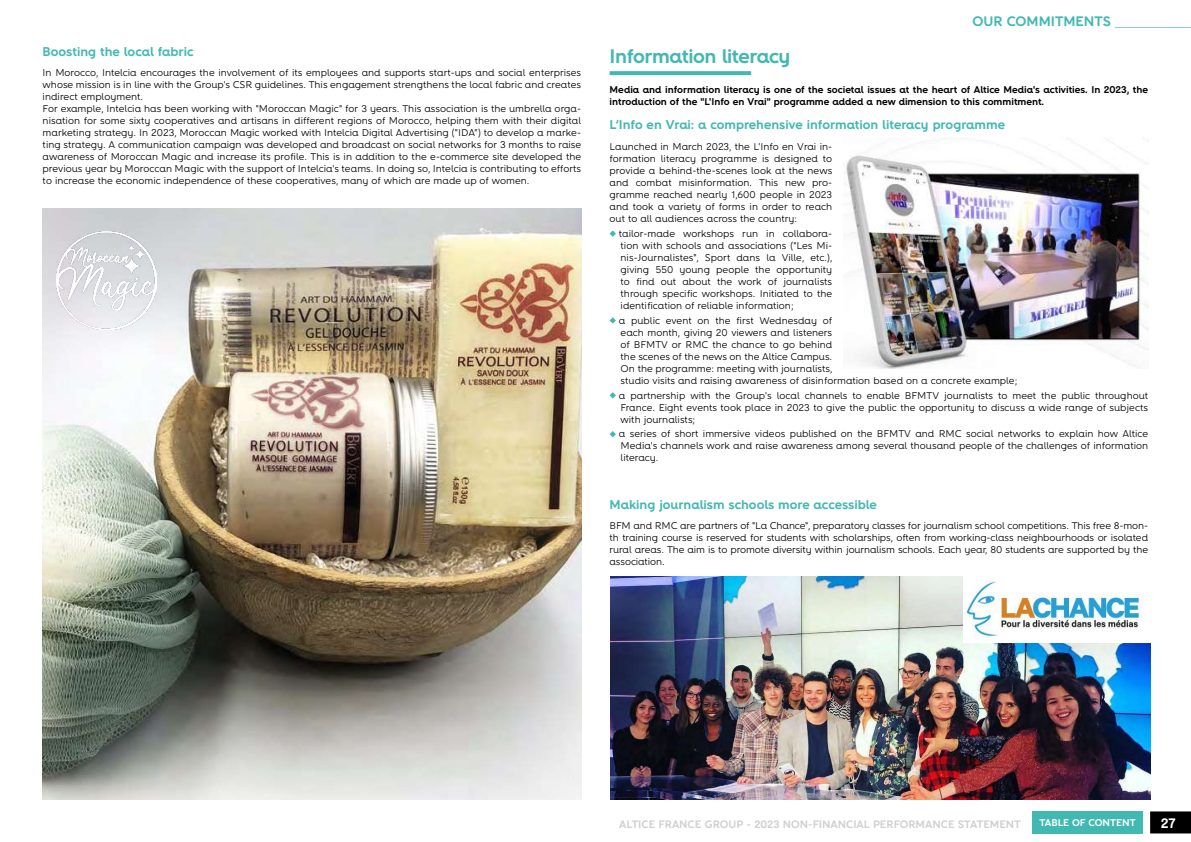
<style>
.page{position:relative;width:1191px;height:842px;background:#fff}
.page>*{position:absolute;margin:0;border:0;box-sizing:border-box;transform-origin:0 0}
.t1{font:700 20px "Altice";letter-spacing:-.02em;color:#42b8b2}
.t2{font:700 14px "Altice";color:#42b8b2}
.t3{font:700 14px "Altice";color:#fff}
.t4{font:700 13px "Altice";color:#42b8b2}
.t5{font:700 11px "Altice";color:#d0d0d0}
.t6{font:10px/12px "Altice";color:#000;text-align:justify}
.t7{font:700 10px/12px "Altice";color:#000}
.t8{font:700 10px "Altice";color:#fff}
.s1{font-weight:400}
</style>
<div class="page">
<div style="left:1150px;top:811px;width:41px;height:22px;background:#000"></div>
<div style="left:1032px;top:811px;width:111px;height:22px;background:#42b8b2"></div>
<img style="left:43px;top:208px;width:538px;height:591px">
<img style="left:57px;top:231px;width:99px;height:99px">
<svg style="left:609px;top:230px;width:7px;height:7px"></svg>
<svg style="left:609px;top:317px;width:7px;height:7px"></svg>
<svg style="left:609px;top:392px;width:7px;height:6px"></svg>
<svg style="left:609px;top:431px;width:7px;height:6px"></svg>
<img style="left:610px;top:576px;width:540px;height:223px">
<img style="left:964px;top:576px;width:186px;height:67px">
<img style="left:843px;top:143px;width:305px;height:225px">
<svg style="left:609px;top:71px;width:142px;height:4px"></svg>
<h3 class="t4" style="left:43px;top:43px;width:152px">Boosting the local fabric</h3>
<p class="t6" style="left:43px;top:66px;width:540px;text-align:left">In Morocco, Intelcia encourages the involvement of its employees and supports start-ups and social enterprises whose mission is in line with the Group's CSR guidelines. This engagement strengthens the local fabric and creates indirect employment.<br>For example, Intelcia has been working with "Moroccan Magic" for 3 years. This association is the umbrella orga&shy;nisation for some sixty cooperatives and artisans in different regions of Morocco, helping them with their digital marketing strategy. In 2023, Moroccan Magic worked with Intelcia Digital Advertising ("IDA") to develop a marke&shy;ting strategy. A communication campaign was developed and broadcast on social networks for 3 months to raise awareness of Moroccan Magic and increase its profile. This is in addition to the e-commerce site developed the previous year by Moroccan Magic with the support of Intelcia's teams. In doing so, Intelcia is contributing to efforts to increase the economic independence of these cooperatives, many of which are made up of women.</p>
<h1 class="t1" style="left:609px;top:44px;width:182px">Information literacy</h1>
<h2 class="t2" style="left:972px;top:13px;width:221px">OUR COMMITMENTS <span class="s1">___________</span></h2>
<p class="t7" style="left:609px;top:84px;width:540px">Media and information literacy is one of the societal issues at the heart of Altice Media's activities. In 2023, the introduction of the "L'Info en Vrai" programme added a new dimension to this commitment.</p>
<h3 class="t4" style="left:609px;top:117px;width:397px">L’Info en Vrai: a comprehensive information literacy programme</h3>
<p class="t6" style="left:609px;top:140px;width:224px">Launched in March 2023, the L'Info en Vrai in&shy;formation literacy programme is designed to provide a behind-the-scenes look at the news and combat misinformation. This new pro&shy;gramme reached nearly 1,600 people in 2023 and took a variety of forms in order to reach out to all audiences across the country:</p>
<p class="t6" style="left:619px;top:227px;width:215px">tailor-made workshops run in collabora&shy;tion with schools and associations ("Les Mi&shy;nis-Journalistes", Sport dans la Ville, etc.), giving 550 young people the opportunity to find out about the work of journalists through specific workshops. Initiated to the identification of reliable information;</p>
<p class="t6" style="left:619px;top:314px;width:400px;text-align:left">a public event on the first Wednesday of<br>each month, giving 20 viewers and listeners<br>of BFMTV or RMC the chance to go behind<br>the scenes of the news on the Altice Campus.<br>On the programme: meeting with journalists,<br>studio visits and raising awareness of disinformation based on a concrete example;</p>
<p class="t6" style="left:619px;top:389px;width:531px">a partnership with the Group's local channels to enable BFMTV journalists to meet the public throughout France. Eight events took place in 2023 to give the public the opportunity to discuss a wide range of subjects with journalists;</p>
<p class="t6" style="left:619px;top:428px;width:531px">a series of short immersive videos published on the BFMTV and RMC social networks to explain how Altice Media's channels work and raise awareness among several thousand people of the challenges of information literacy.</p>
<h3 class="t4" style="left:609px;top:496px;width:269px">Making journalism schools more accessible</h3>
<p class="t6" style="left:609px;top:519px;width:540px">BFM and RMC are partners of "La Chance", preparatory classes for journalism school competitions. This free 8-mon&shy;th training course is reserved for students with scholarships, often from working-class neighbourhoods or isolated rural areas. The aim is to promote diversity within journalism schools. Each year, 80 students are supported by the association.</p>
<p class="t5" style="left:619px;top:817px;width:403px">ALTICE FRANCE GROUP - 2023 NON-FINANCIAL PERFORMANCE STATEMENT</p>
<h2 class="t3" style="left:1160px;top:815px;width:17px">27</h2>
<p class="t8" style="left:1039px;top:816px;width:98px">TABLE OF CONTENT</p>
</div>
